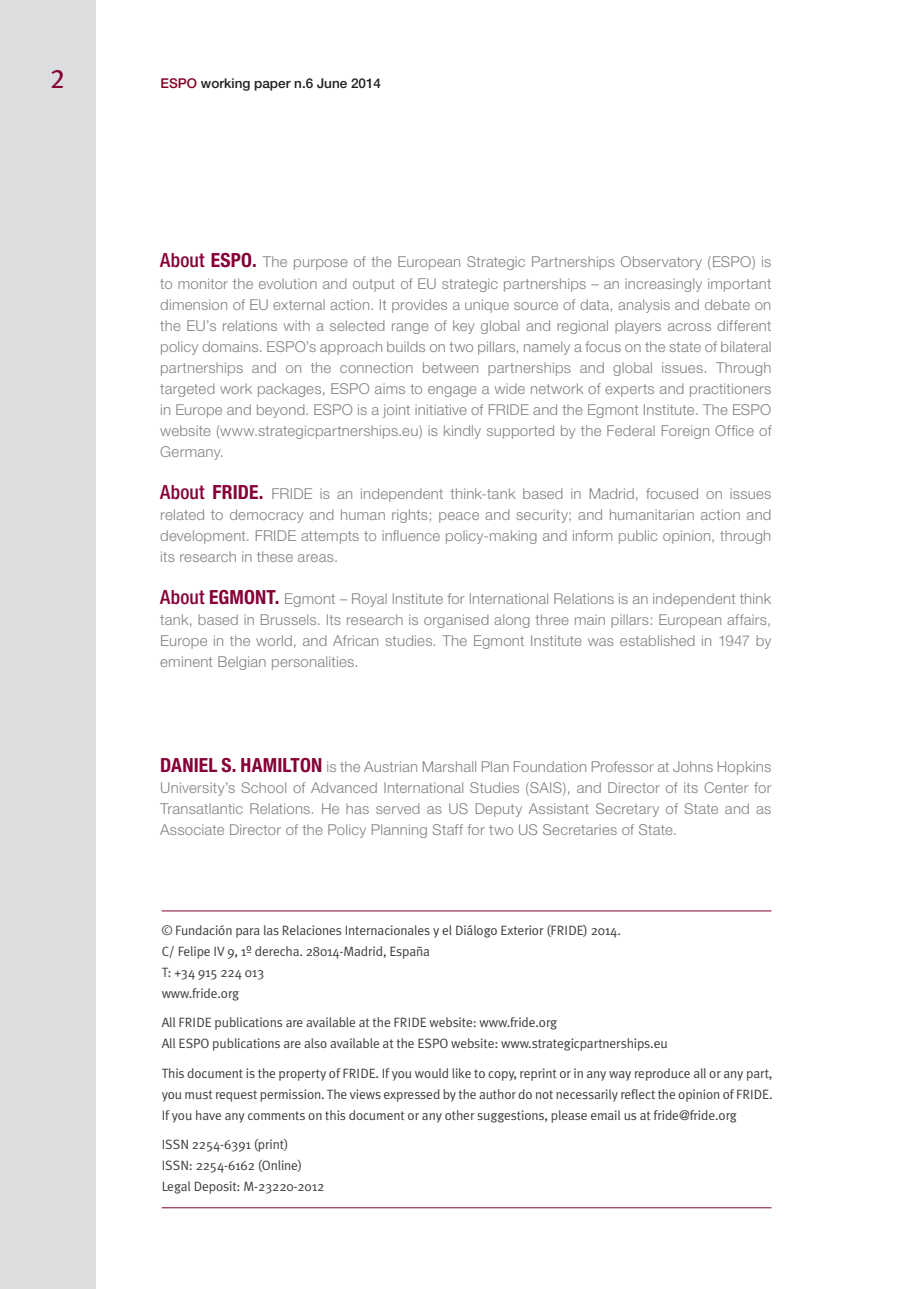
<style>
.page{position:relative;width:919px;height:1289px;background:#fff}
.page>*{position:absolute;margin:0;border:0;box-sizing:border-box;transform-origin:0 0}
.t1{font:27px "Meta Plus Book Caps";color:#860037}
.t2{font:300 15px/21px "Helvetica Neue";letter-spacing:.015em;color:#808285;text-align:justify}
.t3{font:13.5px/21px "Meta Plus Normal";letter-spacing:-.01em;color:#3e3e3f;text-align:justify}
.t4{font:500 13.5px "Helvetica Neue";color:#231f20}
.s1{color:#820123}
.s2{font-weight:500;font-stretch:condensed;font-size:19.5px;color:#860037}
.s3{font-weight:700;font-stretch:condensed;font-size:19.5px;color:#860037}
</style>
<div class="page">
<div style="left:0;top:0;width:96px;height:1288px;background:#dcddde"></div>
<hr style="left:162px;top:910px;width:609px;height:1px;background:#860037">
<hr style="left:162px;top:1207px;width:609px;height:1px;background:#860037">
<p class="t1" style="left:50px;top:63px;width:16px">2</p>
<p class="t4" style="left:161px;top:75px;width:222px"><span class="s1">ESPO</span> working paper n.6 June 2014</p>
<p class="t2" style="left:160px;top:251px;width:613px"><span class="s2">About</span> <span class="s3">ESPO.</span> The purpose of the European Strategic Partnerships Observatory (ESPO) is to monitor the evolution and output of EU strategic partnerships – an increasingly important dimension of EU external action. It provides a unique source of data, analysis and debate on the EU’s relations with a selected range of key global and regional players across different policy domains. ESPO’s approach builds on two pillars, namely a focus on the state of bilateral partnerships and on the connection between partnerships and global issues. Through targeted work packages, ESPO aims to engage a wide network of experts and practitioners in Europe and beyond. ESPO is a joint initiative of FRIDE and the Egmont Institute. The ESPO website (www.strategicpartnerships.eu) is kindly supported by the Federal Foreign Office of Germany.</p>
<p class="t2" style="left:160px;top:482px;width:613px"><span class="s2">About</span> <span class="s3">FRIDE.</span> FRIDE is an independent think-tank based in Madrid, focused on issues related to democracy and human rights; peace and security; and humanitarian action and development. FRIDE attempts to influence policy-making and inform public opinion, through its research in these areas.</p>
<p class="t2" style="left:160px;top:587px;width:612px"><span class="s2">About</span> <span class="s3">EGMONT.</span> Egmont – Royal Institute for International Relations is an independent think tank, based in Brussels. Its research is organised along three main pillars: European affairs, Europe in the world, and African studies. The Egmont Institute was established in 1947 by eminent Belgian personalities.</p>
<p class="t2" style="left:160px;top:755px;width:612px"><span class="s3">DANIEL S. HAMILTON</span> is the Austrian Marshall Plan Foundation Professor at Johns Hopkins University’s School of Advanced International Studies (SAIS), and Director of its Center for Transatlantic Relations. He has served as US Deputy Assistant Secretary of State and as Associate Director of the Policy Planning Staff for two US Secretaries of State.</p>
<p class="t3" style="left:162px;top:919px;width:460px">© Fundación para las Relaciones Internacionales y el Diálogo Exterior (FRIDE) 2014.</p>
<p class="t3" style="left:162px;top:940px;width:270px">C/ Felipe IV 9, 1º derecha. 28014-Madrid, España</p>
<p class="t3" style="left:162px;top:961px;width:104px">T: +34 915 224 013</p>
<p class="t3" style="left:162px;top:982px;width:79px">www.fride.org</p>
<p class="t3" style="left:162px;top:1011px;width:397px">All FRIDE publications are available at the FRIDE website: www.fride.org</p>
<p class="t3" style="left:162px;top:1032px;width:507px">All ESPO publications are also available at the ESPO website: www.strategicpartnerships.eu</p>
<p class="t3" style="left:162px;top:1062px;width:612px">This document is the property of FRIDE. If you would like to copy, reprint or in any way reproduce all or any part, you must request permission. The views expressed by the author do not necessarily reflect the opinion of FRIDE.<br>If you have any comments on this document or any other suggestions, please email us at fride@fride.org</p>
<p class="t3" style="left:162px;top:1133px;width:128px">ISSN 2254-6391 (print)</p>
<p class="t3" style="left:162px;top:1154px;width:142px">ISSN: 2254-6162 (Online)</p>
<p class="t3" style="left:162px;top:1175px;width:164px">Legal Deposit: M-23220-2012</p>
</div>
